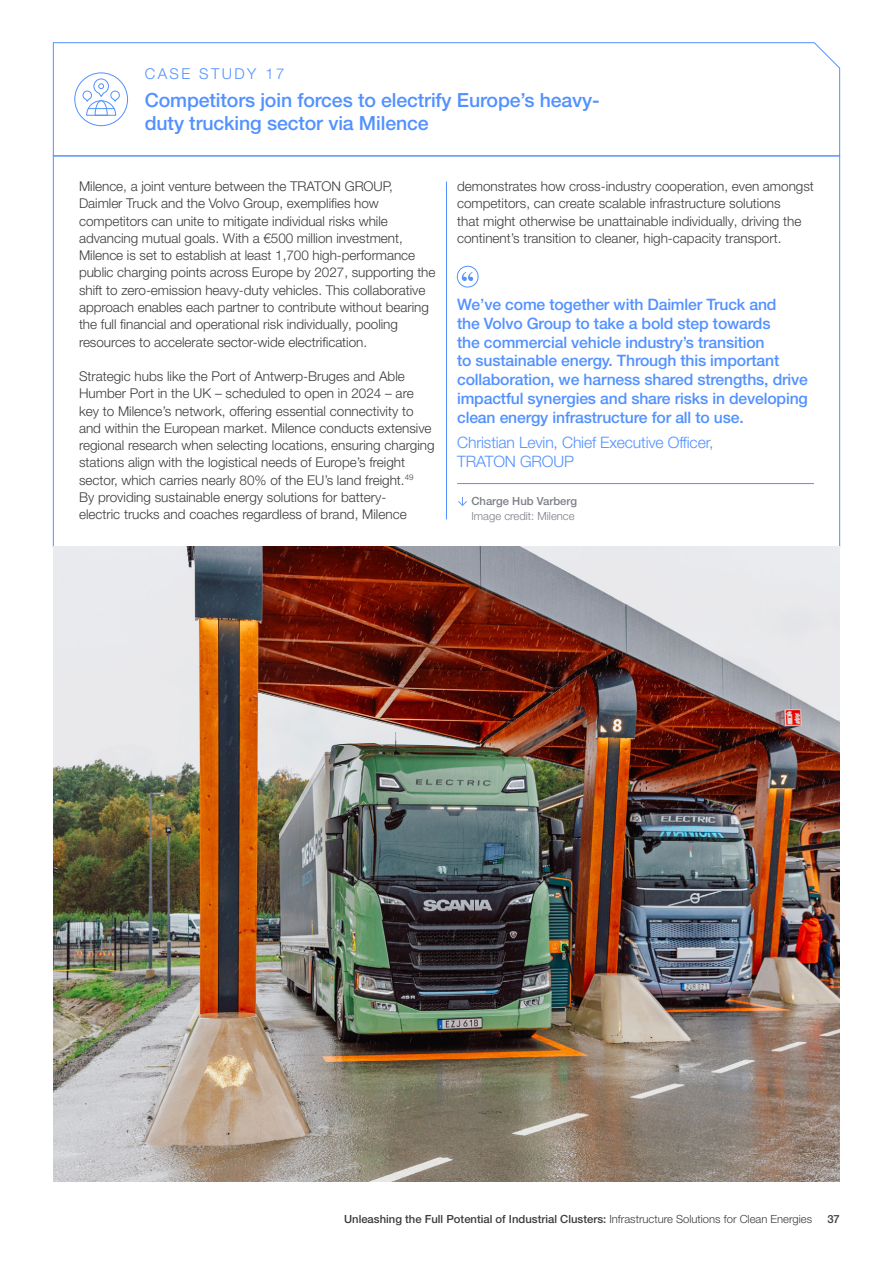
<style>
.page{position:relative;width:893px;height:1263px;background:#fff}
.page>*{position:absolute;margin:0;border:0;box-sizing:border-box;transform-origin:0 0}
.t1{font:500 19.5px/23.4px "Helvetica Neue LT Pro";letter-spacing:-.005em;color:#5291ff}
.t2{font:500 15.75px/18.8px "Helvetica Neue LT Pro";letter-spacing:-.01em;color:#5291ff}
.t3{font:300 15.75px/18.8px "Helvetica Neue LT Pro";letter-spacing:-.01em;color:#5291ff}
.t4{font:300 15px "Helvetica Neue LT Pro";letter-spacing:.16em;color:#5291ff}
.t5{font:300 13.5px/17.2px "Helvetica Neue LT Pro";color:#3c3c3b}
.t6{font:500 11.25px "Helvetica Neue LT Pro";color:#3c3c3b}
.t7{font:300 11.25px "Helvetica Neue LT Pro";color:#7d7f88}
.t8{font:500 11.25px "Helvetica Neue LT Pro";color:#7d7f88}
.s1{font-weight:300}
</style>
<div class="page">
<hr style="left:457px;top:483px;width:357px;height:1px;background:#5291ff">
<div style="left:457px;top:266px;width:21px;height:21px;border:1px solid #5291ff;border-radius:50%"></div>
<svg style="left:462px;top:272px;width:11px;height:9px"></svg>
<svg style="left:458px;top:497px;width:9px;height:9px"></svg>
<hr style="left:446px;top:182px;width:1px;height:337px;background:#5291ff">
<svg style="left:53px;top:42px;width:787px;height:114px"></svg>
<svg style="left:82px;top:78px;width:38px;height:38px"></svg>
<div style="left:75px;top:73px;width:53px;height:53px;border:1px solid #5291ff;border-radius:50%"></div>
<img style="left:53px;top:546px;width:787px;height:635px">
<p class="t4" style="left:145px;top:65px;width:141px">CASE STUDY 17</p>
<h1 class="t1" style="left:145px;top:88px;width:457px">Competitors join forces to electrify Europe’s heavy&shy;duty trucking sector via Milence</h1>
<p class="t5" style="left:79px;top:177px;width:358px">Milence, a joint venture between the TRATON GROUP, Daimler Truck and the Volvo Group, exemplifies how competitors can unite to mitigate individual risks while advancing mutual goals. With a €500 million investment, Milence is set to establish at least 1,700 high-performance public charging points across Europe by 2027, supporting the shift to zero-emission heavy-duty vehicles. This collaborative approach enables each partner to contribute without bearing the full financial and operational risk individually, pooling resources to accelerate sector-wide electrification.</p>
<p class="t5" style="left:79px;top:367px;width:357px">Strategic hubs like the Port of Antwerp-Bruges and Able Humber Port in the UK – scheduled to open in 2024 – are key to Milence’s network, offering essential connectivity to and within the European market. Milence conducts extensive regional research when selecting locations, ensuring charging stations align with the logistical needs of Europe’s freight sector, which carries nearly 80% of the EU’s land freight.<sup>49<br></sup>By providing sustainable energy solutions for battery-<br>electric trucks and coaches regardless of brand, Milence</p>
<p class="t5" style="left:457px;top:177px;width:358px">demonstrates how cross-industry cooperation, even amongst competitors, can create scalable infrastructure solutions<br>that might otherwise be unattainable individually, driving the continent’s transition to cleaner, high-capacity transport.</p>
<p class="t2" style="left:457px;top:295px;width:352px">We’ve come together with Daimler Truck and<br>the Volvo Group to take a bold step towards<br>the commercial vehicle industry’s transition<br>to sustainable energy. Through this important collaboration, we harness shared strengths, drive impactful synergies and share risks in developing clean energy infrastructure for all to use.</p>
<p class="t3" style="left:457px;top:432px;width:258px">Christian Levin, Chief Executive Officer,<br>TRATON GROUP</p>
<p class="t8" style="left:471px;top:494px;width:107px">Charge Hub Varberg</p>
<p class="t7" style="left:471px;top:509px;width:105px">Image credit: Milence</p>
<p class="t6" style="left:344px;top:1212px;width:470px">Unleashing the Full Potential of Industrial Clusters: <span class="s1">Infrastructure Solutions for Clean Energies</span></p>
<p class="t6" style="left:827px;top:1212px;width:14px">37</p>
</div>
